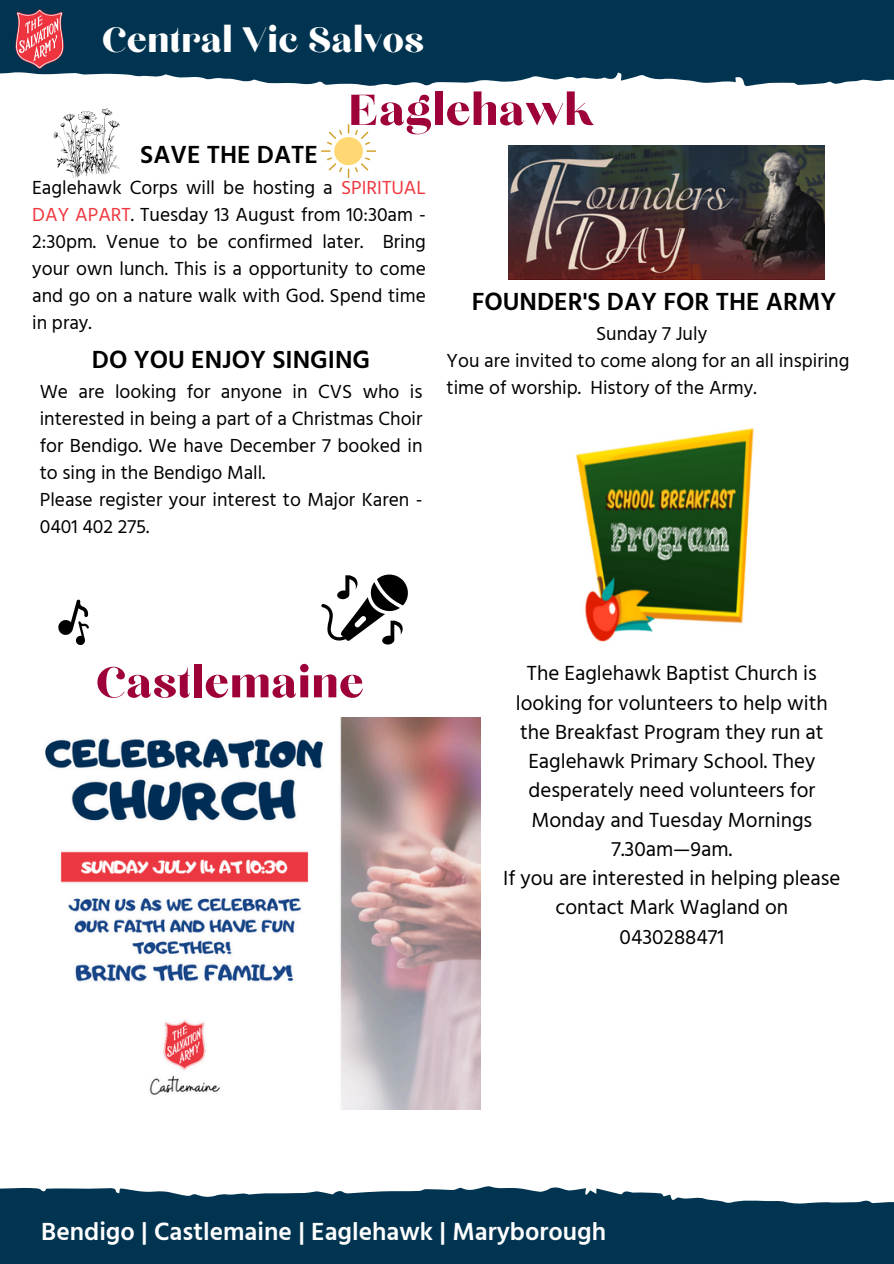
<style>
.page{position:relative;width:894px;height:1264px;background:#fff}
.page>*{position:absolute;margin:0;border:0;box-sizing:border-box;transform-origin:0 0}
.t1{font:54px "Chloe";color:#9e0039}
.t2{font:44.1px "Chloe";color:#fff}
.t3{font:600 25.5px "Hind Guntur";color:#000}
.t4{font:600 25.5px "Hind Guntur";color:#fff}
.t5{font:21px/29.2px "Hind Guntur";color:#000;text-align:center}
.t6{font:19.5px/27px "Hind Guntur";color:#000}
.s1{color:#ef373e}
</style>
<div class="page">
<svg style="left:0;top:0;width:893px;height:86px;background:#13435d"></svg>
<img style="left:14px;top:8px;width:51px;height:61px">
<svg style="left:0;top:1186px;width:893px;height:77px;background:#194861"></svg>
<img style="left:508px;top:145px;width:316px;height:134px">
<svg style="left:321px;top:574px;width:87px;height:71px"></svg>
<svg style="left:58px;top:599px;width:31px;height:46px"></svg>
<svg style="left:54px;top:108px;width:66px;height:70px"></svg>
<svg style="left:321px;top:124px;width:55px;height:54px"></svg>
<img style="left:576px;top:428px;width:178px;height:214px">
<img style="left:45px;top:717px;width:435px;height:392px">
<p class="t2" style="left:102px;top:19px;width:324px">Central Vic Salvos</p>
<p class="t1" style="left:348px;top:85px;width:247px">Eaglehawk</p>
<p class="t3" style="left:140px;top:139px;width:179px">SAVE THE DATE</p>
<p class="t6" style="left:32px;top:173px;width:395px;text-align:justify">Eaglehawk Corps will be hosting a <span class="s1">SPIRITUAL DAY APART</span>. Tuesday 13 August from 10:30am - 2:30pm. Venue to be confirmed later. Bring your own lunch. This is a opportunity to come and go on a nature walk with God. Spend time in pray.</p>
<h3 class="t3" style="left:92px;top:344px;width:280px">DO YOU ENJOY SINGING</h3>
<p class="t6" style="left:40px;top:378px;width:384px">We are looking for anyone in CVS who is interested in being a part of a Christmas Choir for Bendigo. We have December 7 booked in to sing in the Bendigo Mall.<br>Please register your interest to Major Karen - 0401 402 275.</p>
<h3 class="t3" style="left:471px;top:286px;width:366px">FOUNDER'S DAY FOR THE ARMY</h3>
<p class="t6" style="left:446px;top:320px;width:404px;text-indent:149px">Sunday 7 July<br>You are invited to come along for an all inspiring time of worship. History of the Army.</p>
<h1 class="t1" style="left:96px;top:657px;width:269px">Castlemaine</h1>
<p class="t5" style="left:515px;top:658px;width:313px">The Eaglehawk Baptist Church is looking for volunteers to help with the Breakfast Program they run at<br>Eaglehawk Primary School. They desperately need volunteers for<br>Monday and Tuesday Mornings</p>
<p class="t5" style="left:611px;top:834px;width:122px">7.30am—9am.</p>
<p class="t5" style="left:503px;top:863px;width:339px">If you are interested in helping please contact Mark Wagland on<br>0430288471</p>
<p class="t4" style="left:41px;top:1216px;width:566px">Bendigo | Castlemaine | Eaglehawk | Maryborough</p>
</div>
